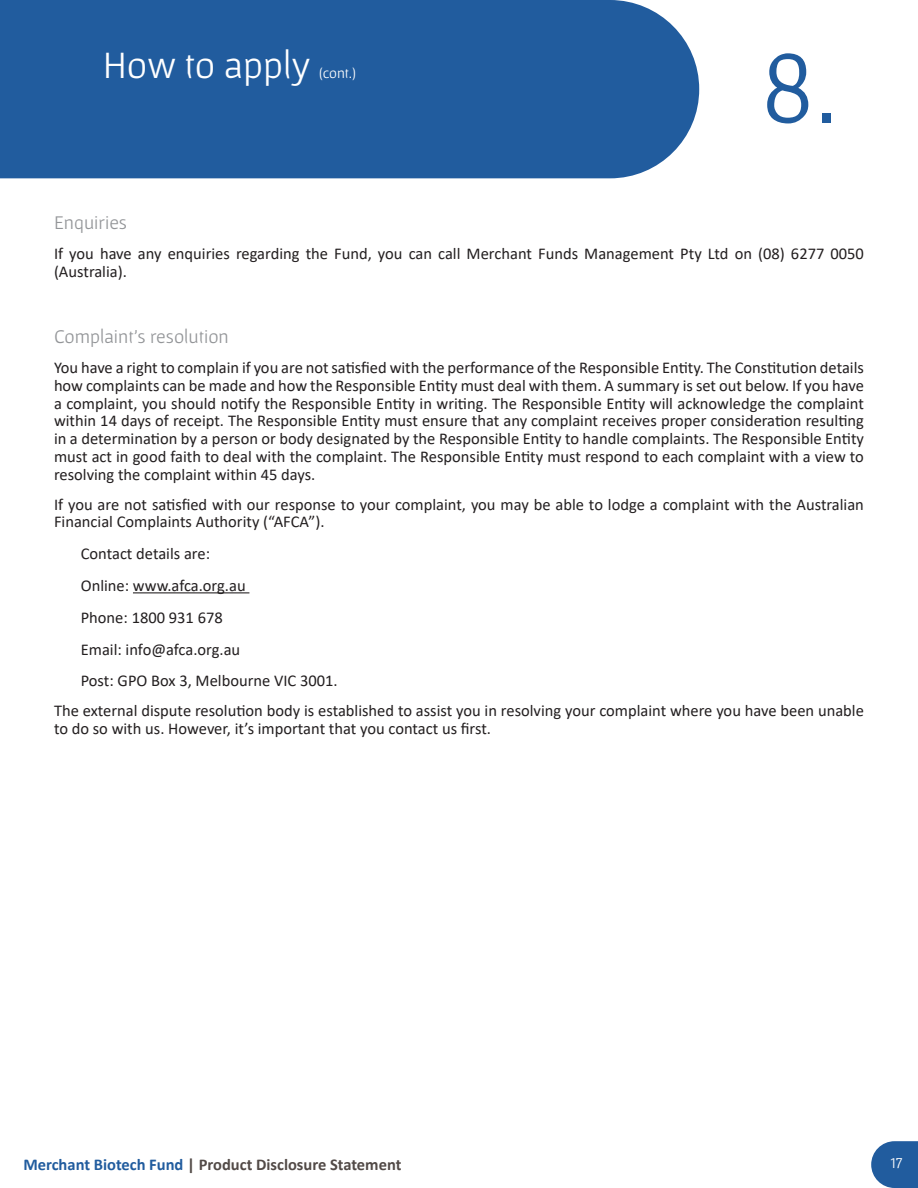
<style>
.page{position:relative;width:918px;height:1188px;background:#fff}
.page>*{position:absolute;margin:0;border:0;box-sizing:border-box;transform-origin:0 0}
.t1{font:105px "Gafata";color:#215c9e}
.t2{font:39px "Gafata";color:#fff}
.t3{font:19.5px "Gafata";color:#939598}
.t4{font:16.5px/17.9px "Calibri";color:#231f20}
.t5{font:700 16.5px "Calibri";color:#524a47}
.t6{font:15px "Gafata";color:#fff}
.s1{color:#215c9e}
</style>
<div class="page">
<svg style="left:871px;top:1141px;width:47px;height:47px;background:#3a6ea9"></svg>
<hr style="left:133px;top:592px;width:116px;height:1px;background:#231f20">
<div style="left:0;top:0;width:699px;height:178px;background:#215c9e"></div>
<p class="t2" style="left:103px;top:42px;width:210px">How to apply</p>
<p class="t6" style="left:319px;top:64px;width:38px">(cont.)</p>
<p class="t1" style="left:761px;top:26px;width:79px">8.</p>
<p class="t3" style="left:54px;top:211px;width:75px">Enquiries</p>
<p class="t4" style="left:54px;top:244px;width:811px">If you have any enquiries regarding the Fund, you can call Merchant Funds Management Pty Ltd on (08) 6277 0050 (Australia).</p>
<p class="t3" style="left:54px;top:325px;width:176px">Complaint’s resolution</p>
<p class="t4" style="left:54px;top:358px;width:812px;text-align:justify">You have a right to complain if you are not satisfied with the performance of the Responsible Entity. The Constitution details how complaints can be made and how the Responsible Entity must deal with them. A summary is set out below. If you have a complaint, you should notify the Responsible Entity in writing. The Responsible Entity will acknowledge the complaint within 14 days of receipt. The Responsible Entity must ensure that any complaint receives proper consideration resulting in a determination by a person or body designated by the Responsible Entity to handle complaints. The Responsible Entity must act in good faith to deal with the complaint. The Responsible Entity must respond to each complaint with a view to resolving the complaint within 45 days.</p>
<p class="t4" style="left:54px;top:495px;width:811px">If you are not satisfied with our response to your complaint, you may be able to lodge a complaint with the Australian<br>Financial Complaints Authority (“AFCA”).</p>
<p class="t4" style="left:81px;top:544px;width:131px">Contact details are:</p>
<p class="t4" style="left:81px;top:576px;width:166px">Online: www.afca.org.au</p>
<p class="t4" style="left:81px;top:608px;width:144px">Phone: 1800 931 678</p>
<p class="t4" style="left:81px;top:640px;width:161px">Email: info@afca.org.au</p>
<p class="t4" style="left:81px;top:672px;width:259px">Post: GPO Box 3, Melbourne VIC 3001.</p>
<p class="t4" style="left:54px;top:701px;width:811px">The external dispute resolution body is established to assist you in resolving your complaint where you have been unable to do so with us. However, it’s important that you contact us first.</p>
<p class="t5" style="left:23px;top:1153px;width:380px"><span class="s1">Merchant Biotech Fund</span> | Product Disclosure Statement</p>
<p class="t6" style="left:890px;top:1154px;width:14px">17</p>
</div>
